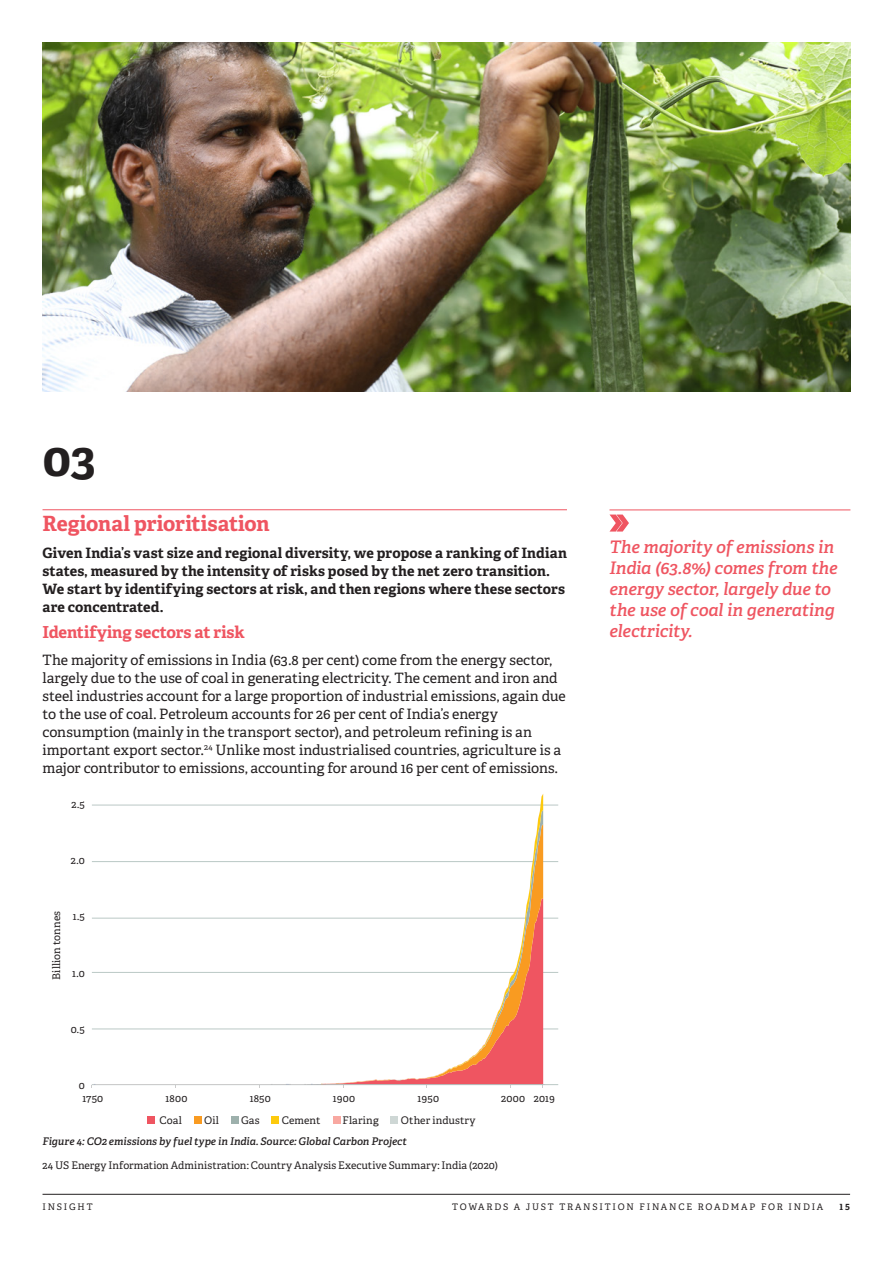
<style>
.page{position:relative;width:893px;height:1263px;background:#fff}
.page>*{position:absolute;margin:0;border:0;box-sizing:border-box;transform-origin:0 0}
.t1{font:700 48px "Adelle";color:#231f20}
.t2{font:700 21px "Adelle";letter-spacing:-.005em;color:#ef5561}
.t3{font:italic 600 17.25px/21px "Adelle";letter-spacing:-.005em;color:#ef5561}
.t4{font:700 16.5px "Adelle";letter-spacing:-.01em;color:#ef5561}
.t5{font:14.25px/18px "Adelle";color:#231f20}
.t6{font:700 14.25px/18px "Adelle";letter-spacing:.005em;color:#231f20}
.t7{font:10.5px "Adelle";letter-spacing:.01em;color:#231f20}
.t8{font:italic 600 10.5px "Adelle";letter-spacing:.005em;color:#231f20}
.t9{font:9px "Adelle";letter-spacing:.2em;color:#231f20}
.t10{font:700 9px "Adelle";color:#231f20}
</style>
<div class="page">
<hr style="left:43px;top:1194px;width:807px;height:1px;background:#231f20">
<hr style="left:43px;top:509px;width:524px;height:1px;background:#ef5561">
<img style="left:43px;top:43px;width:807px;height:348px">
<hr style="left:92px;top:805px;width:466px;height:1px;background:#bac8c5">
<hr style="left:92px;top:861px;width:466px;height:1px;background:#bac8c5">
<hr style="left:92px;top:918px;width:466px;height:1px;background:#bac8c5">
<hr style="left:92px;top:972px;width:466px;height:1px;background:#bac8c5">
<hr style="left:92px;top:1029px;width:466px;height:1px;background:#bac8c5">
<hr style="left:92px;top:1084px;width:466px;height:1px;background:#bac8c5">
<svg style="left:91px;top:917px;width:452px;height:170px"></svg>
<svg style="left:321px;top:794px;width:222px;height:290px"></svg>
<div style="left:147px;top:1116px;width:7px;height:7px;background:#ef5561"></div>
<div style="left:195px;top:1116px;width:7px;height:7px;background:#f99b21"></div>
<div style="left:232px;top:1116px;width:7px;height:7px;background:#9db0ac"></div>
<div style="left:272px;top:1116px;width:7px;height:7px;background:#fdca0d"></div>
<div style="left:333px;top:1116px;width:7px;height:7px;background:#f8a8a1"></div>
<div style="left:391px;top:1116px;width:7px;height:7px;background:#ced7d5"></div>
<hr style="left:609px;top:509px;width:241px;height:1px;background:#ef5561">
<svg style="left:609px;top:514px;width:20px;height:17px"></svg>
<h1 class="t1" style="left:43px;top:429px;width:55px">03</h1>
<h2 class="t2" style="left:43px;top:510px;width:229px">Regional prioritisation</h2>
<p class="t6" style="left:43px;top:544px;width:526px">Given India’s vast size and regional diversity, we propose a ranking of Indian states, measured by the intensity of risks posed by the net zero transition.<br>We start by identifying sectors at risk, and then regions where these sectors are concentrated.</p>
<p class="t4" style="left:43px;top:622px;width:204px">Identifying sectors at risk</p>
<p class="t5" style="left:43px;top:651px;width:525px">The majority of emissions in India (63.8 per cent) come from the energy sector, largely due to the use of coal in generating electricity. The cement and iron and steel industries account for a large proportion of industrial emissions, again due to the use of coal. Petroleum accounts for 26 per cent of India’s energy consumption (mainly in the transport sector), and petroleum refining is an important export sector.<sup>24</sup> Unlike most industrialised countries, agriculture is a major contributor to emissions, accounting for around 16 per cent of emissions.</p>
<p class="t7" style="left:71px;top:797px;width:15px">2.5</p>
<p class="t7" style="left:71px;top:854px;width:15px">2.0</p>
<p class="t7" style="left:50px;top:980px;width:70px;rotate:-90deg">Billion tonnes</p>
<p class="t7" style="left:73px;top:910px;width:14px">1.5</p>
<p class="t7" style="left:72px;top:966px;width:14px">1.0</p>
<p class="t7" style="left:71px;top:1023px;width:16px">0.5</p>
<p class="t7" style="left:79px;top:1079px;width:8px">0</p>
<p class="t7" style="left:83px;top:1092px;width:22px">1750</p>
<p class="t7" style="left:165px;top:1092px;width:23px">1800</p>
<p class="t7" style="left:250px;top:1092px;width:23px">1850</p>
<p class="t7" style="left:333px;top:1092px;width:24px">1900</p>
<p class="t7" style="left:418px;top:1092px;width:23px">1950</p>
<p class="t7" style="left:501px;top:1092px;width:55px">2000 2019</p>
<p class="t7" style="left:160px;top:1113px;width:24px">Coal</p>
<p class="t7" style="left:204px;top:1113px;width:16px">Oil</p>
<p class="t7" style="left:241px;top:1113px;width:20px">Gas</p>
<p class="t7" style="left:282px;top:1113px;width:40px">Cement</p>
<p class="t7" style="left:342px;top:1113px;width:38px">Flaring</p>
<p class="t7" style="left:401px;top:1113px;width:76px">Other industry</p>
<p class="t8" style="left:43px;top:1135px;width:366px">Figure 4: CO2 emissions by fuel type in India. Source: Global Carbon Project</p>
<p class="t7" style="left:43px;top:1159px;width:457px">24 US Energy Information Administration: Country Analysis Executive Summary: India (2020)</p>
<p class="t3" style="left:609px;top:536px;width:229px">The majority of emissions in<br>India (63.8%) comes from the energy sector, largely due to the use of coal in generating electricity.</p>
<p class="t9" style="left:43px;top:1201px;width:52px">INSIGHT</p>
<p class="t9" style="left:452px;top:1201px;width:373px">TOWARDS A JUST TRANSITION FINANCE ROADMAP FOR INDIA</p>
<p class="t10" style="left:840px;top:1201px;width:12px">15</p>
</div>
